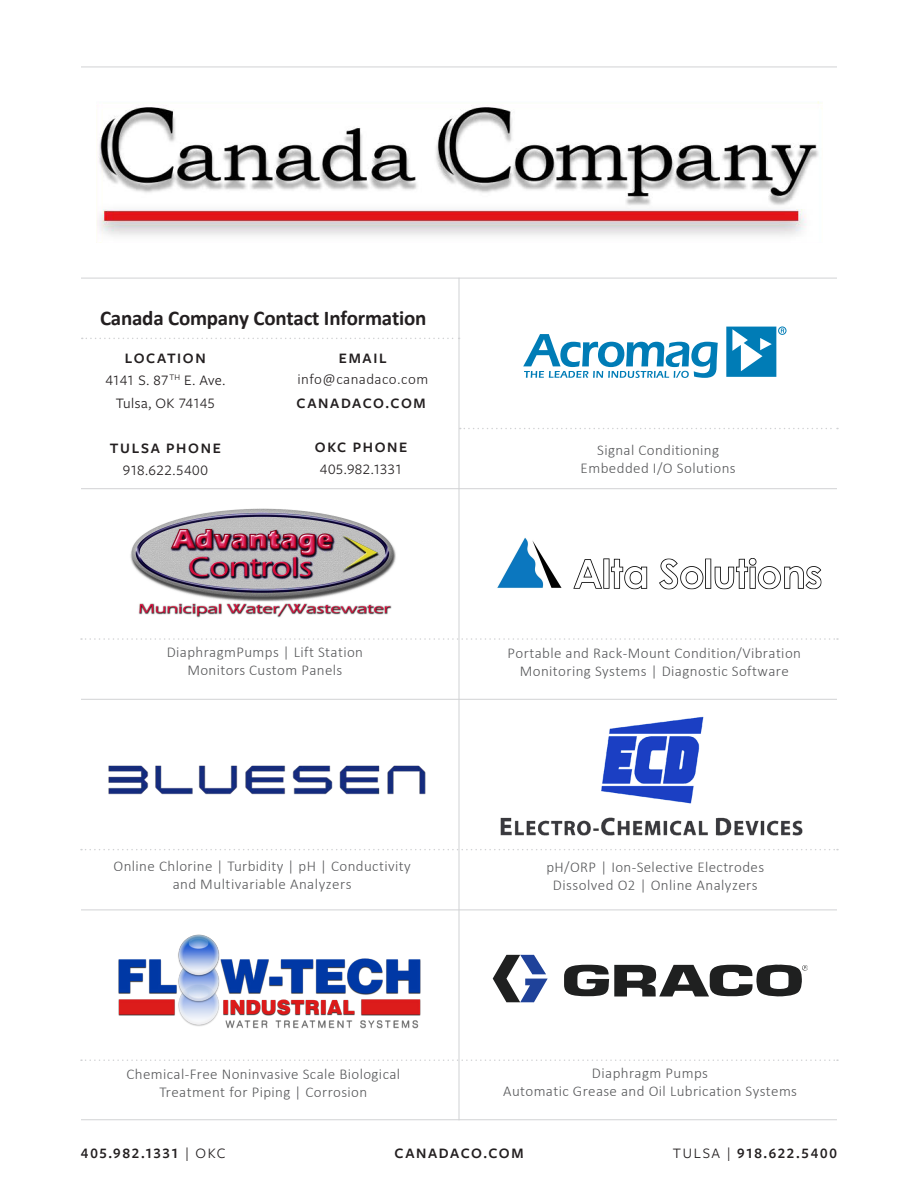
<style>
.page{position:relative;width:918px;height:1188px;background:#fff}
.page>*{position:absolute;margin:0;border:0;box-sizing:border-box;transform-origin:0 0}
.t1{font:700 21px "Calibri";letter-spacing:-.01em;color:#231f20}
.t2{font:300 15px/18px "Calibri";letter-spacing:.025em;color:#57585a;text-align:center}
.t3{font:600 15px "Freight Sans Pro";letter-spacing:.11em;color:#231f20}
.t4{font:15px/22.5px "Freight Sans Pro";letter-spacing:.02em;color:#231f20;text-align:center}
.t5{font:300 15px/21.6px "Calibri";letter-spacing:.03em;color:#231f20;text-align:center}
.t6{font:15px "Freight Sans Pro";letter-spacing:-.005em;color:#231f20}
.s1{font-family:"Freight Sans Pro";font-weight:600}
.s2{font-weight:600}
.s3{font-weight:400}
</style>
<div class="page">
<hr style="left:81px;top:278px;width:756px;height:1px;background:#d1d2d4">
<svg style="left:81px;top:638px;width:757px;height:2px"></svg>
<svg style="left:460px;top:428px;width:378px;height:1px"></svg>
<svg style="left:82px;top:338px;width:377px;height:1px"></svg>
<hr style="left:81px;top:67px;width:756px;height:1px;background:#d1d2d4">
<svg style="left:81px;top:1059px;width:757px;height:2px"></svg>
<svg style="left:532px;top:849px;width:306px;height:1px"></svg>
<hr style="left:459px;top:278px;width:1px;height:842px;background:#d1d2d4">
<hr style="left:81px;top:488px;width:756px;height:1px;background:#d1d2d4">
<hr style="left:81px;top:699px;width:756px;height:1px;background:#d1d2d4">
<hr style="left:81px;top:1119px;width:756px;height:1px;background:#d1d2d4">
<hr style="left:81px;top:910px;width:756px;height:1px;background:#d1d2d4">
<img style="left:118px;top:934px;width:303px;height:95px">
<div style="left:778px;top:327px;width:8px;height:8px;border:1px solid #007cb6;border-radius:50%"></div>
<svg style="left:726px;top:327px;width:58px;height:50px"></svg>
<svg style="left:523px;top:334px;width:195px;height:44px"></svg>
<img style="left:532px;top:716px;width:271px;height:120px">
<svg style="left:493px;top:955px;width:55px;height:47px"></svg>
<svg style="left:564px;top:964px;width:244px;height:33px"></svg>
<img style="left:130px;top:508px;width:266px;height:110px">
<img style="left:80px;top:679px;width:452px;height:201px">
<img style="left:497px;top:538px;width:325px;height:52px">
<img style="left:96px;top:102px;width:726px;height:141px">
<p class="t1" style="left:100px;top:303px;width:328px">Canada Company Contact Information</p>
<p class="t3" style="left:125px;top:348px;width:82px">LOCATION</p>
<p class="t6" style="left:106px;top:370px;width:121px">4141 S. 87<sup>TH</sup> E. Ave.</p>
<p class="t4" style="left:116px;top:391px;width:101px">Tulsa, OK 74145</p>
<p class="t3" style="left:110px;top:438px;width:112px">TULSA PHONE</p>
<p class="t4" style="left:123px;top:458px;width:87px">918.622.5400</p>
<p class="t5" style="left:297px;top:347px;width:132px"><span class="s1">EMAIL </span>info@canadaco.com</p>
<p class="t3" style="left:297px;top:393px;width:131px">CANADACO.COM</p>
<p class="t4" style="left:315px;top:435px;width:94px"><span class="s2">OKC PHONE<br></span>405.982.1331</p>
<p class="t2" style="left:581px;top:441px;width:157px">Signal Conditioning<br>Embedded I/O Solutions</p>
<p class="t2" style="left:167px;top:643px;width:198px">DiaphragmPumps | Lift Station<br>Monitors Custom Panels</p>
<p class="t2" style="left:508px;top:644px;width:295px">Portable and Rack-Mount Condition/Vibration<br>Monitoring Systems | Diagnostic Software</p>
<p class="t2" style="left:114px;top:857px;width:299px">Online Chlorine | Turbidity | pH | Conductivity and Multivariable Analyzers</p>
<p class="t2" style="left:127px;top:1065px;width:275px">Chemical-Free Noninvasive Scale Biological<br>Treatment for Piping | Corrosion</p>
<p class="t2" style="left:546px;top:858px;width:219px">pH/ORP | Ion-Selective Electrodes<br>Dissolved O2 | Online Analyzers</p>
<p class="t2" style="left:503px;top:1064px;width:295px">Diaphragm Pumps<br>Automatic Grease and Oil Lubrication Systems</p>
<p class="t3" style="left:81px;top:1143px;width:146px">405.982.1331 <span class="s3">| OKC</span></p>
<p class="t3" style="left:394px;top:1143px;width:131px">CANADACO.COM</p>
<p class="t3" style="left:673px;top:1143px;width:166px"><span class="s3">TULSA |</span> 918.622.5400</p>
</div>
